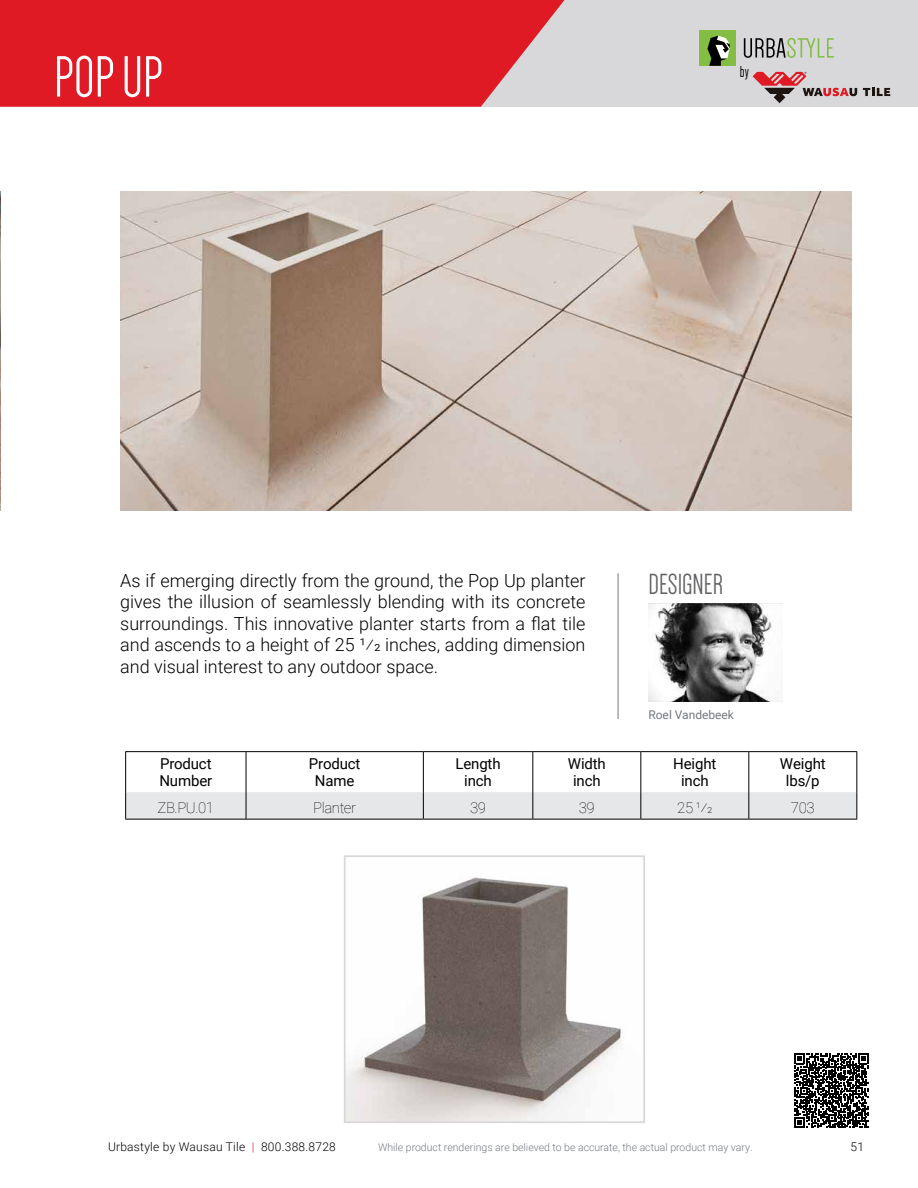
<style>
.page{position:relative;width:918px;height:1188px;background:#fff}
.page>*{position:absolute;margin:0;border:0;box-sizing:border-box;transform-origin:0 0}
.t1{font:60px "Dense";color:#fff}
.t2{font:30px "Dense";color:#636466}
.t3{font:300 18px/21.6px "Roboto";color:#000;text-align:justify}
.t4{font:16.35px "Dense";color:#000}
.t5{font:15px/16.5px "Roboto";letter-spacing:-.01em;color:#000;text-align:center}
.t6{font:100 15px "Roboto";letter-spacing:-.03em;color:#000}
.t7{font:300 12px "Roboto";letter-spacing:.02em;color:#000}
.t8{font:12px "Roboto";color:#747a82}
.t9{font:300 10.5px "Roboto";color:#747a82}
.s1{color:#df1a25}
</style>
<div class="page">
<svg style="left:794px;top:1054px;width:75px;height:74px"></svg>
<div style="left:0;top:0;width:918px;height:107px;background:#d8d8da"></div>
<img style="left:0;top:192px;width:1px;height:319px">
<svg style="left:0;top:0;width:565px;height:107px;background:#de2832"></svg>
<hr style="left:125px;top:751px;width:121px;height:1px;background:#000">
<hr style="left:125px;top:752px;width:1px;height:40px;background:#000">
<hr style="left:246px;top:751px;width:177px;height:1px;background:#000">
<hr style="left:246px;top:752px;width:1px;height:40px;background:#000">
<hr style="left:423px;top:751px;width:110px;height:1px;background:#000">
<hr style="left:423px;top:752px;width:1px;height:40px;background:#000">
<hr style="left:533px;top:751px;width:108px;height:1px;background:#000">
<hr style="left:532px;top:752px;width:1px;height:40px;background:#000">
<hr style="left:641px;top:751px;width:108px;height:1px;background:#000">
<hr style="left:640px;top:752px;width:1px;height:40px;background:#000">
<hr style="left:749px;top:751px;width:108px;height:1px;background:#000">
<hr style="left:748px;top:752px;width:1px;height:40px;background:#000">
<hr style="left:856px;top:752px;width:1px;height:40px;background:#000">
<div style="left:125px;top:792px;width:732px;height:27px;background:#e6e7e8"></div>
<hr style="left:125px;top:819px;width:121px;height:1px;background:#000">
<hr style="left:246px;top:819px;width:177px;height:1px;background:#000">
<hr style="left:423px;top:819px;width:110px;height:1px;background:#000">
<hr style="left:533px;top:819px;width:108px;height:1px;background:#000">
<hr style="left:641px;top:819px;width:108px;height:1px;background:#000">
<hr style="left:749px;top:819px;width:108px;height:1px;background:#000">
<img style="left:347px;top:877px;width:274px;height:243px">
<div style="left:344px;top:855px;width:301px;height:268px;border:2px solid #d8d8da"></div>
<img style="left:120px;top:192px;width:732px;height:318px">
<img style="left:648px;top:603px;width:135px;height:98px">
<hr style="left:618px;top:573px;width:1px;height:146px;background:#747a82">
<svg style="left:863px;top:88px;width:27px;height:8px"></svg>
<svg style="left:753px;top:72px;width:104px;height:31px"></svg>
<svg style="left:744px;top:38px;width:90px;height:20px"></svg>
<div style="left:700px;top:30px;width:36px;height:36px;background:#83bd41"></div>
<svg style="left:707px;top:36px;width:23px;height:30px"></svg>
<h1 class="t1" style="left:54px;top:47px;width:110px">POP UP</h1>
<p class="t4" style="left:740px;top:64px;width:11px">by</p>
<p class="t3" style="left:120px;top:569px;width:467px">As if emerging directly from the ground, the Pop Up planter gives the illusion of seamlessly blending with its concrete surroundings. This innovative planter starts from a flat tile and ascends to a height of 25 1/2 inches, adding dimension and visual interest to any outdoor space.</p>
<h2 class="t2" style="left:648px;top:570px;width:76px">DESIGNER</h2>
<p class="t8" style="left:648px;top:706px;width:87px">Roel Vandebeek</p>
<p class="t5" style="left:159px;top:755px;width:54px;text-align:left">Product<br>Number</p>
<p class="t5" style="left:309px;top:755px;width:53px">Product<br>Name</p>
<p class="t5" style="left:456px;top:755px;width:47px">Length inch</p>
<p class="t5" style="left:568px;top:755px;width:39px">Width inch</p>
<p class="t5" style="left:673px;top:755px;width:45px">Height inch</p>
<p class="t5" style="left:780px;top:755px;width:47px">Weight lbs/p</p>
<p class="t6" style="left:157px;top:797px;width:58px">ZB.PU.01</p>
<p class="t6" style="left:313px;top:797px;width:44px">Planter</p>
<p class="t6" style="left:470px;top:797px;width:17px">39</p>
<p class="t6" style="left:579px;top:797px;width:17px">39</p>
<p class="t6" style="left:677px;top:797px;width:37px">25 1/2</p>
<p class="t6" style="left:791px;top:797px;width:25px">703</p>
<p class="t7" style="left:108px;top:1138px;width:229px">Urbastyle by Wausau Tile <span class="s1">|</span> 800.388.8728</p>
<p class="t9" style="left:378px;top:1139px;width:376px">While product renderings are believed to be accurate, the actual product may vary.</p>
<p class="t7" style="left:850px;top:1138px;width:15px">51</p>
</div>
